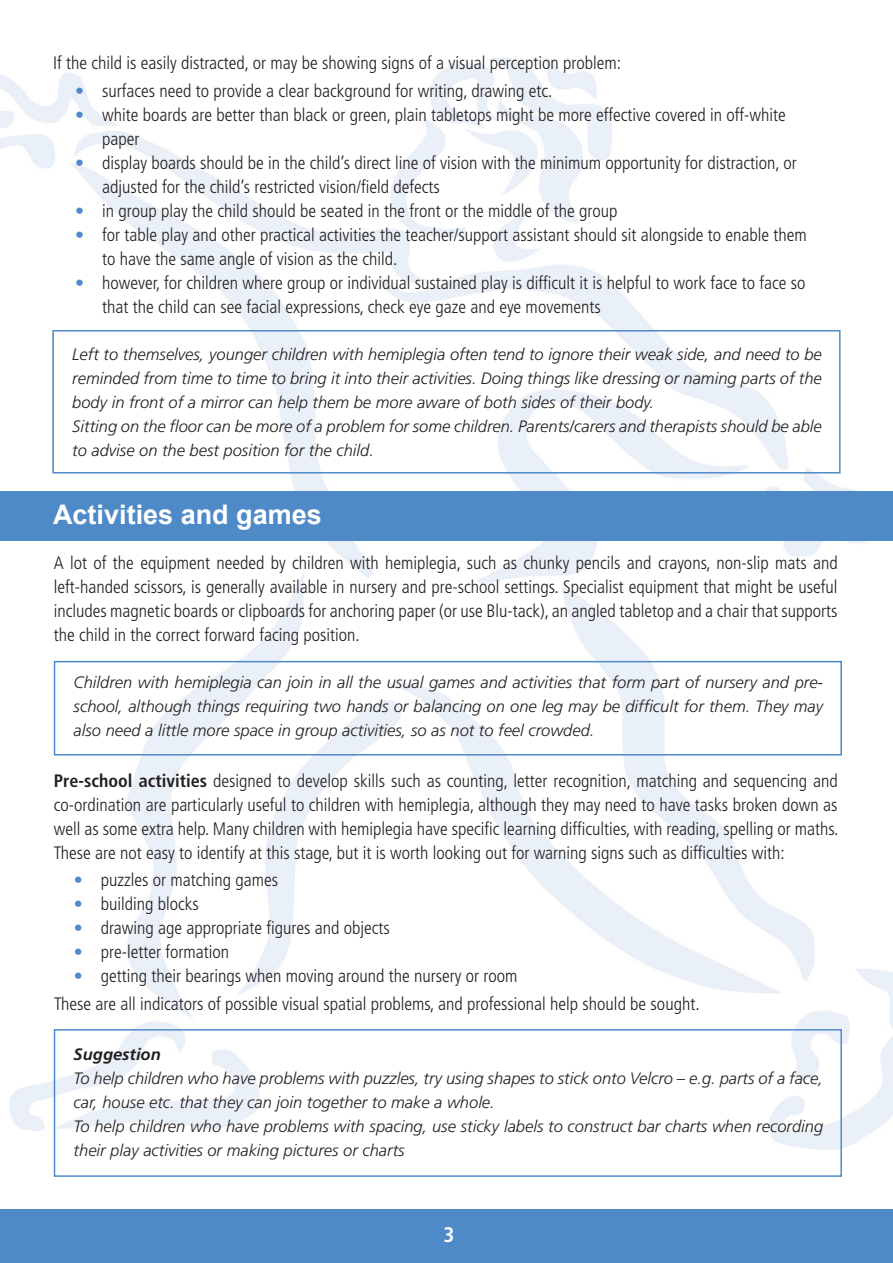
<style>
.page{position:relative;width:893px;height:1263px;background:#fff}
.page>*{position:absolute;margin:0;border:0;box-sizing:border-box;transform-origin:0 0}
.t1{font:700 27px "Arial";color:#fff}
.t2{font:700 condensed 21px "Frutiger";color:#fff}
.t3{font:300 condensed 18px/24px "Frutiger";color:#231f20}
.t4{font:italic 300 16.5px/24px "Frutiger";color:#231f20}
.t5{font:italic 700 16.5px "Frutiger";color:#231f20}
.s1{color:#4f8ac8}
.s2{font-weight:700}
</style>
<div class="page">
<img style="left:0;top:58px;width:893px;height:1091px">
<div style="left:0;top:1209px;width:893px;height:54px;background:#4f8ac8"></div>
<div style="left:0;top:491px;width:893px;height:50px;background:#4f8ac8"></div>
<div style="left:52px;top:330px;width:789px;height:143px;border:2px solid #4f8ac8"></div>
<div style="left:54px;top:661px;width:788px;height:94px;border:2px solid #4f8ac8"></div>
<div style="left:54px;top:1029px;width:788px;height:148px;border:2px solid #4f8ac8"></div>
<p class="t3" style="left:53px;top:51px;width:569px">If the child is easily distracted, or may be showing signs of a visual perception problem:</p>
<p class="t3" style="left:75px;top:79px;width:479px"><span class="s1">•</span> surfaces need to provide a clear background for writing, drawing etc.</p>
<p class="t3" style="left:102px;top:103px;width:685px;text-indent:-27px"><span class="s1">•</span> white boards are better than black or green, plain tabletops might be more effective covered in off-white paper</p>
<p class="t3" style="left:102px;top:151px;width:696px;text-indent:-27px"><span class="s1">•</span> display boards should be in the child’s direct line of vision with the minimum opportunity for distraction, or adjusted for the child’s restricted vision/field defects</p>
<p class="t3" style="left:75px;top:199px;width:544px"><span class="s1">•</span> in group play the child should be seated in the front or the middle of the group</p>
<p class="t3" style="left:102px;top:223px;width:706px;text-indent:-27px"><span class="s1">•</span> for table play and other practical activities the teacher/support assistant should sit alongside to enable them to have the same angle of vision as the child.</p>
<p class="t3" style="left:102px;top:271px;width:705px;text-indent:-27px"><span class="s1">•</span> however, for children where group or individual sustained play is difficult it is helpful to work face to face so that the child can see facial expressions, check eye gaze and eye movements</p>
<p class="t4" style="left:72px;top:342px;width:751px;text-align:justify">Left to themselves, younger children with hemiplegia often tend to ignore their weak side, and need to be reminded from time to time to bring it into their activities. Doing things like dressing or naming parts of the body in front of a mirror can help them be more aware of both sides of their body.</p>
<p class="t4" style="left:72px;top:414px;width:751px">Sitting on the floor can be more of a problem for some children. Parents/carers and therapists should be able to advise on the best position for the child.</p>
<p class="t1" style="left:53px;top:497px;width:270px">Activities and games</p>
<p class="t3" style="left:54px;top:551px;width:785px;text-align:justify">A lot of the equipment needed by children with hemiplegia, such as chunky pencils and crayons, non-slip mats and left-handed scissors, is generally available in nursery and pre-school settings. Specialist equipment that might be useful includes magnetic boards or clipboards for anchoring paper (or use Blu-tack), an angled tabletop and a chair that supports the child in the correct forward facing position.</p>
<p class="t4" style="left:74px;top:670px;width:751px;text-align:justify">Children with hemiplegia can join in all the usual games and activities that form part of nursery and pre&shy;school, although things requiring two hands or balancing on one leg may be difficult for them. They may also need a little more space in group activities, so as not to feel crowded.</p>
<p class="t3" style="left:54px;top:768px;width:786px;text-align:justify"><span class="s2">Pre-school activities</span> designed to develop skills such as counting, letter recognition, matching and sequencing and co-ordination are particularly useful to children with hemiplegia, although they may need to have tasks broken down as well as some extra help. Many children with hemiplegia have specific learning difficulties, with reading, spelling or maths.<br>These are not easy to identify at this stage, but it is worth looking out for warning signs such as difficulties with:</p>
<p class="t3" style="left:74px;top:868px;width:206px"><span class="s1">•</span> puzzles or matching games</p>
<p class="t3" style="left:74px;top:892px;width:127px"><span class="s1">•</span> building blocks</p>
<p class="t3" style="left:74px;top:916px;width:317px"><span class="s1">•</span> drawing age appropriate figures and objects</p>
<p class="t3" style="left:74px;top:940px;width:157px"><span class="s1">•</span> pre-letter formation</p>
<p class="t3" style="left:74px;top:964px;width:445px"><span class="s1">•</span> getting their bearings when moving around the nursery or room</p>
<p class="t3" style="left:54px;top:992px;width:647px">These are all indicators of possible visual spatial problems, and professional help should be sought.</p>
<p class="t5" style="left:74px;top:1044px;width:89px">Suggestion</p>
<p class="t4" style="left:74px;top:1066px;width:751px">To help children who have problems with puzzles, try using shapes to stick onto Velcro – e.g. parts of a face, car, house etc. that they can join together to make a whole.</p>
<p class="t4" style="left:74px;top:1114px;width:751px">To help children who have problems with spacing, use sticky labels to construct bar charts when recording their play activities or making pictures or charts</p>
<p class="t2" style="left:444px;top:1222px;width:12px">3</p>
</div>
